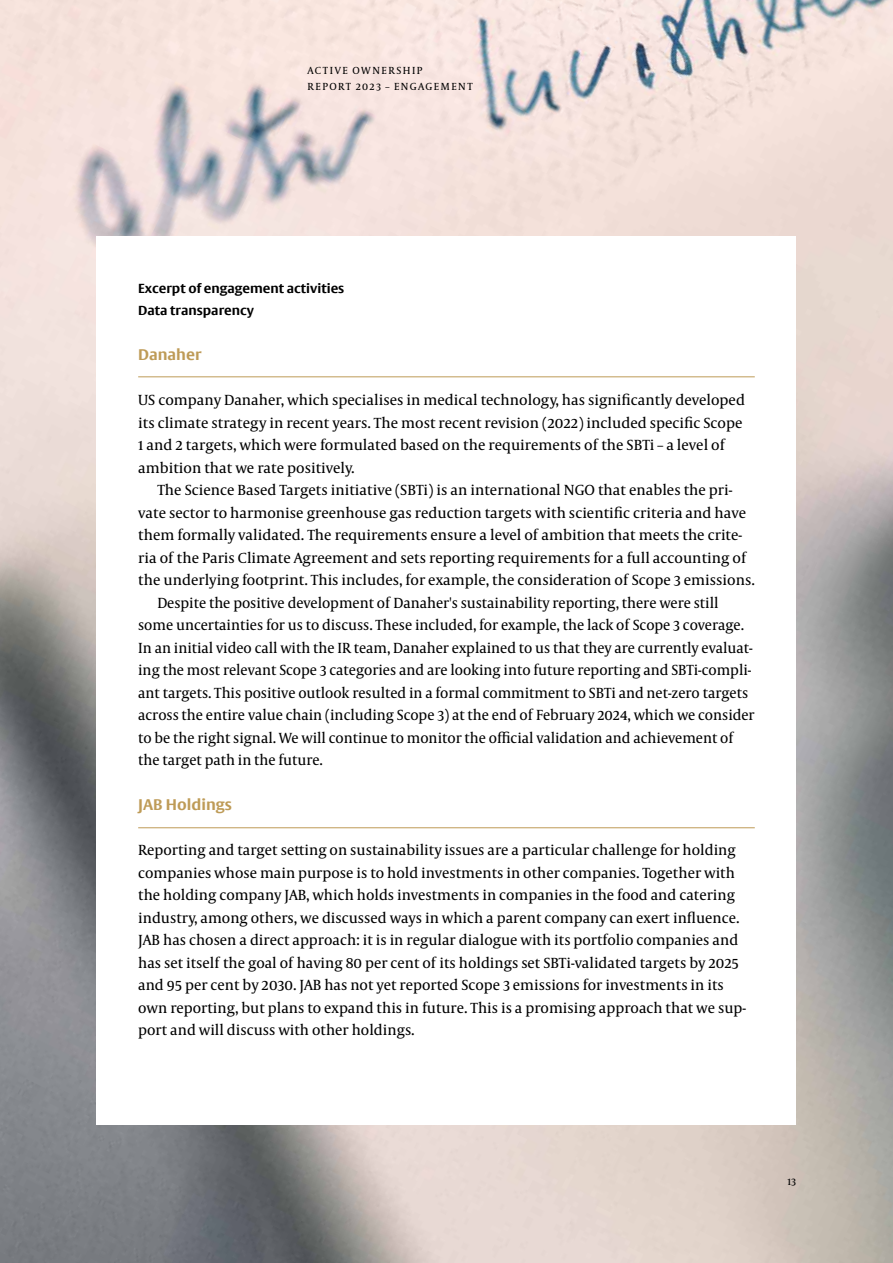
<style>
.page{position:relative;width:893px;height:1263px;background:#fff}
.page>*{position:absolute;margin:0;border:0;box-sizing:border-box;transform-origin:0 0}
.t1{font:15px/22.5px "Capitolium News 2";color:#000}
.t2{font:700 15px "Big Vesta Pro";color:#be9b57}
.t3{font:700 12.75px/22.5px "Big Vesta Pro";color:#000}
.t4{font:10.5px/15.9px "Capitolium News 2";letter-spacing:.14em;color:#000}
</style>
<div class="page">
<img style="left:0;top:0;width:893px;height:1263px">
<div style="left:97px;top:237px;width:699px;height:888px;background:#fff"></div>
<hr style="left:138px;top:377px;width:617px;height:1px;background:#be9b57">
<hr style="left:138px;top:827px;width:617px;height:1px;background:#be9b57">
<p class="t4" style="left:307px;top:62px;width:167px">ACTIVE OWNERSHIP<br>REPORT 2023 – ENGAGEMENT</p>
<p class="t3" style="left:138px;top:276px;width:208px">Excerpt of engagement activities<br>Data transparency</p>
<p class="t2" style="left:138px;top:345px;width:65px">Danaher</p>
<p class="t1" style="left:138px;top:388px;width:608px">US company Danaher, which specialises in medical technology, has significantly developed its climate strategy in recent years. The most recent revision (2022) included specific Scope 1 and 2 targets, which were formulated based on the requirements of the SBTi – a level of ambition that we rate positively.</p>
<p class="t1" style="left:157px;top:478px;width:577px">The Science Based Targets initiative (SBTi) is an international NGO that enables the pri-</p>
<p class="t1" style="left:138px;top:501px;width:609px">vate sector to harmonise greenhouse gas reduction targets with scientific criteria and have</p>
<p class="t1" style="left:138px;top:523px;width:605px">them formally validated. The requirements ensure a level of ambition that meets the crite-</p>
<p class="t1" style="left:138px;top:546px;width:609px">ria of the Paris Climate Agreement and sets reporting requirements for a full accounting of</p>
<p class="t1" style="left:138px;top:568px;width:618px">the underlying footprint. This includes, for example, the consideration of Scope 3 emissions.</p>
<p class="t1" style="left:157px;top:591px;width:563px">Despite the positive development of Danaher's sustainability reporting, there were still</p>
<p class="t1" style="left:138px;top:613px;width:607px">some uncertainties for us to discuss. These included, for example, the lack of Scope 3 coverage.</p>
<p class="t1" style="left:138px;top:636px;width:616px">In an initial video call with the IR team, Danaher explained to us that they are currently evaluat-</p>
<p class="t1" style="left:138px;top:658px;width:615px">ing the most relevant Scope 3 categories and are looking into future reporting and SBTi-compli-</p>
<p class="t1" style="left:138px;top:681px;width:611px">ant targets. This positive outlook resulted in a formal commitment to SBTi and net-zero targets</p>
<p class="t1" style="left:138px;top:703px;width:618px">across the entire value chain (including Scope 3) at the end of February 2024, which we consider</p>
<p class="t1" style="left:138px;top:726px;width:596px">to be the right signal. We will continue to monitor the official validation and achievement of</p>
<p class="t1" style="left:138px;top:748px;width:186px">the target path in the future.</p>
<p class="t2" style="left:138px;top:795px;width:95px">JAB Holdings</p>
<p class="t1" style="left:138px;top:838px;width:609px">Reporting and target setting on sustainability issues are a particular challenge for holding companies whose main purpose is to hold investments in other companies. Together with the holding company JAB, which holds investments in companies in the food and catering industry, among others, we discussed ways in which a parent company can exert influence.<br>JAB has chosen a direct approach: it is in regular dialogue with its portfolio companies and has set itself the goal of having 80 per cent of its holdings set SBTi-validated targets by 2025 and 95 per cent by 2030. JAB has not yet reported Scope 3 emissions for investments in its own reporting, but plans to expand this in future. This is a promising approach that we sup&shy;port and will discuss with other holdings.</p>
<p class="t4" style="left:788px;top:1173px;width:10px">13</p>
</div>
